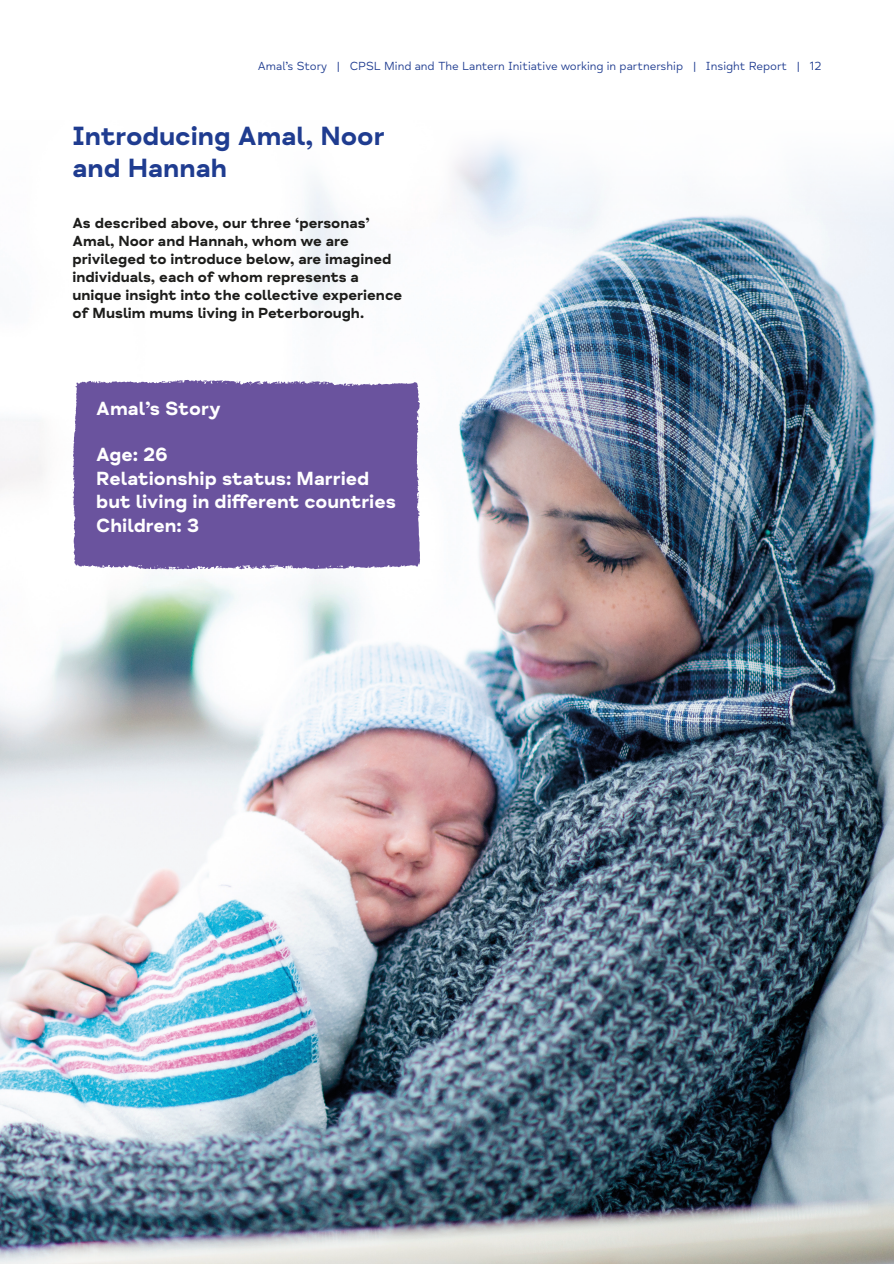
<style>
.page{position:relative;width:894px;height:1264px;background:#fff}
.page>*{position:absolute;margin:0;border:0;box-sizing:border-box;transform-origin:0 0}
.heading1{font:700 27px/32.4px "Mind Meridian";color:#1f3c90}
.body{font:700 19.5px/23.4px "Mind Meridian";color:#fff}
.body-2{font:700 15px/18px "Mind Meridian";color:#1d1d1b}
.t1{font:12px "Mind Meridian";color:#1f3c90}
</style>
<div class="page">
<img style="left:0;top:141px;width:893px;height:1122px">
<hr style="left:893px;top:0;width:1px;height:330px;background:#f9ccda">
<div style="left:73px;top:380px;width:347px;height:189px;background:#6a539e"></div>
<p class="t1" style="left:258px;top:60px;width:565px">Amal’s Story | CPSL Mind and The Lantern Initiative working in partnership | Insight Report | 12</p>
<p class="heading1" style="left:72px;top:120px;width:313px">Introducing Amal, Noor and Hannah</p>
<p class="body-2" style="left:72px;top:214px;width:331px">As described above, our three ‘personas’ Amal, Noor and Hannah, whom we are privileged to introduce below, are imagined individuals, each of whom represents a unique insight into the collective experience of Muslim mums living in Peterborough.</p>
<p class="body" style="left:96px;top:397px;width:126px">Amal’s Story</p>
<p class="body" style="left:96px;top:443px;width:73px">Age: 26</p>
<p class="body" style="left:96px;top:467px;width:301px">Relationship status: Married but living in different countries</p>
<p class="body" style="left:96px;top:514px;width:104px">Children: 3</p>
</div>
